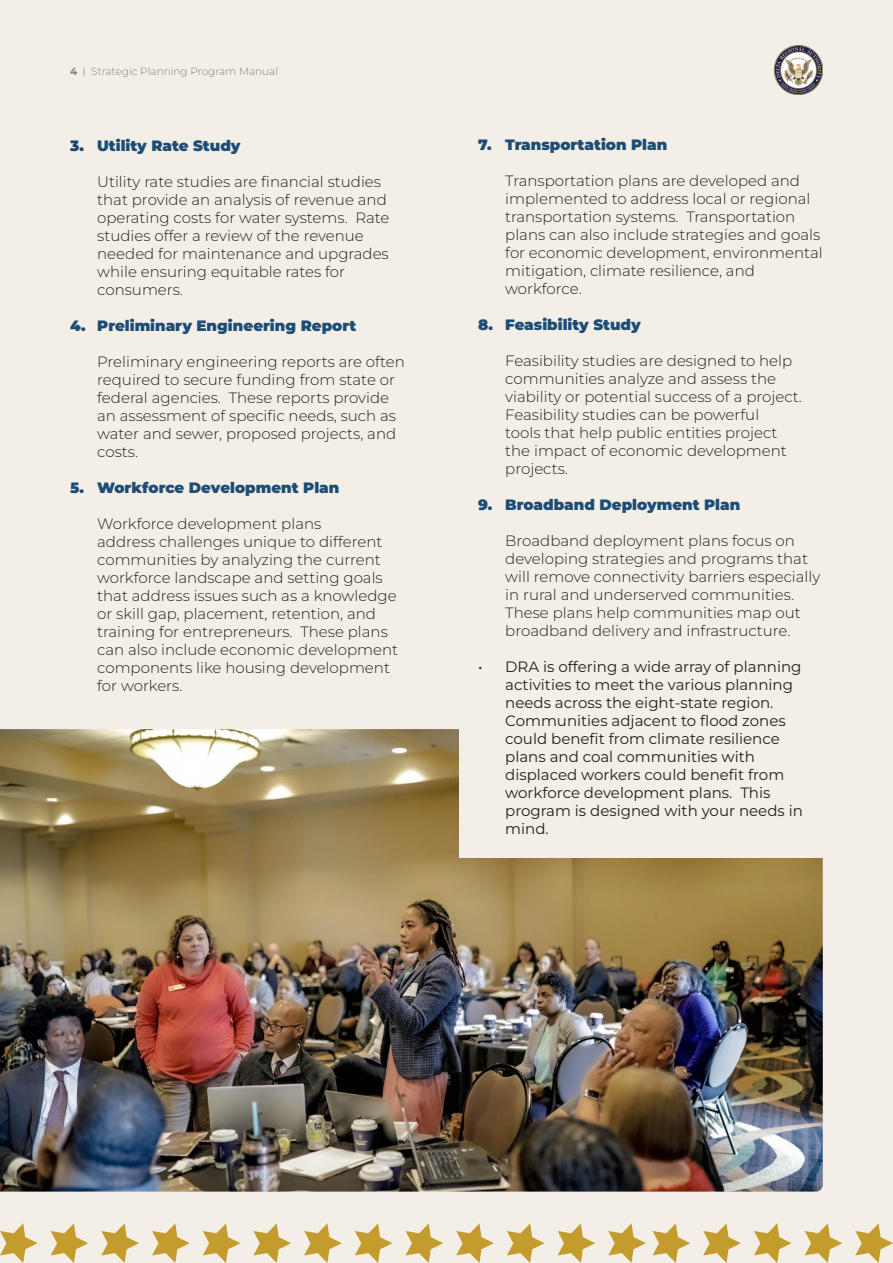
<style>
.page{position:relative;width:893px;height:1263px;background:#f3efe7}
.page>*{position:absolute;margin:0;border:0;box-sizing:border-box;transform-origin:0 0}
.t1{font:300 15px/18px "Montserrat";color:#231f20}
.t2{font:15px/18px "Montserrat";color:#231f20}
.t3{font:900 15px "Montserrat";color:#1d4c76}
.t4{font:300 10.5px "Montserrat";color:#808285}
.s1{font-weight:700}
.s2{font-family:"Nexa Text"}
.s3{color:#174772}
</style>
<div class="page">
<svg style="left:608px;top:1223px;width:38px;height:40px"></svg>
<svg style="left:558px;top:1223px;width:37px;height:40px"></svg>
<svg style="left:507px;top:1223px;width:38px;height:40px"></svg>
<svg style="left:456px;top:1223px;width:38px;height:40px"></svg>
<svg style="left:405px;top:1223px;width:38px;height:40px"></svg>
<svg style="left:355px;top:1223px;width:37px;height:40px"></svg>
<svg style="left:304px;top:1223px;width:38px;height:40px"></svg>
<svg style="left:253px;top:1223px;width:38px;height:40px"></svg>
<svg style="left:203px;top:1223px;width:37px;height:40px"></svg>
<svg style="left:152px;top:1223px;width:38px;height:40px"></svg>
<svg style="left:101px;top:1223px;width:38px;height:40px"></svg>
<svg style="left:51px;top:1223px;width:37px;height:40px"></svg>
<svg style="left:0;top:1223px;width:38px;height:40px"></svg>
<svg style="left:855px;top:1223px;width:38px;height:40px"></svg>
<svg style="left:805px;top:1223px;width:37px;height:40px"></svg>
<svg style="left:754px;top:1223px;width:38px;height:40px"></svg>
<svg style="left:703px;top:1223px;width:38px;height:40px"></svg>
<svg style="left:653px;top:1223px;width:37px;height:40px"></svg>
<img style="left:0;top:729px;width:823px;height:462px">
<img style="left:774px;top:46px;width:49px;height:48px">
<div style="left:459px;top:648px;width:386px;height:210px;background:#f3efe7"></div>
<p class="t4" style="left:70px;top:65px;width:209px"><span class="s1">4</span> <span class="s2">|</span> Strategic Planning Program Manual</p>
<p class="t3" style="left:70px;top:135px;width:172px"><span class="s3">3.</span> Utility Rate Study</p>
<p class="t1" style="left:97px;top:172px;width:294px">Utility rate studies are financial studies that provide an analysis of revenue and operating costs for water systems. Rate studies offer a review of the revenue needed for maintenance and upgrades while ensuring equitable rates for consumers.</p>
<p class="t3" style="left:70px;top:315px;width:288px">4. Preliminary Engineering Report</p>
<p class="t1" style="left:97px;top:352px;width:309px">Preliminary engineering reports are often required to secure funding from state or federal agencies. These reports provide an assessment of specific needs, such as water and sewer, proposed projects, and costs.</p>
<p class="t3" style="left:70px;top:477px;width:271px">5. Workforce Development Plan</p>
<p class="t1" style="left:97px;top:514px;width:302px">Workforce development plans<br>address challenges unique to different communities by analyzing the current workforce landscape and setting goals that address issues such as a knowledge or skill gap, placement, retention, and training for entrepreneurs. These plans can also include economic development components like housing development for workers.</p>
<p class="t3" style="left:478px;top:134px;width:190px">7. Transportation Plan</p>
<p class="t1" style="left:505px;top:171px;width:319px">Transportation plans are developed and implemented to address local or regional transportation systems. Transportation plans can also include strategies and goals for economic development, environmental mitigation, climate resilience, and workforce.</p>
<p class="t3" style="left:478px;top:314px;width:164px">8. Feasibility Study</p>
<p class="t1" style="left:505px;top:351px;width:298px">Feasibility studies are designed to help communities analyze and assess the viability or potential success of a project.<br>Feasibility studies can be powerful<br>tools that help public entities project the impact of economic development projects.</p>
<p class="t3" style="left:478px;top:494px;width:264px">9. Broadband Deployment Plan</p>
<p class="t1" style="left:505px;top:531px;width:317px">Broadband deployment plans focus on developing strategies and programs that will remove connectivity barriers especially in rural and underserved communities.<br>These plans help communities map out broadband delivery and infrastructure.</p>
<p class="t2" style="left:505px;top:657px;width:299px;text-indent:-27px">• DRA is offering a wide array of planning activities to meet the various planning needs across the eight-state region.<br>Communities adjacent to flood zones could benefit from climate resilience plans and coal communities with displaced workers could benefit from workforce development plans. This program is designed with your needs in mind.</p>
</div>
